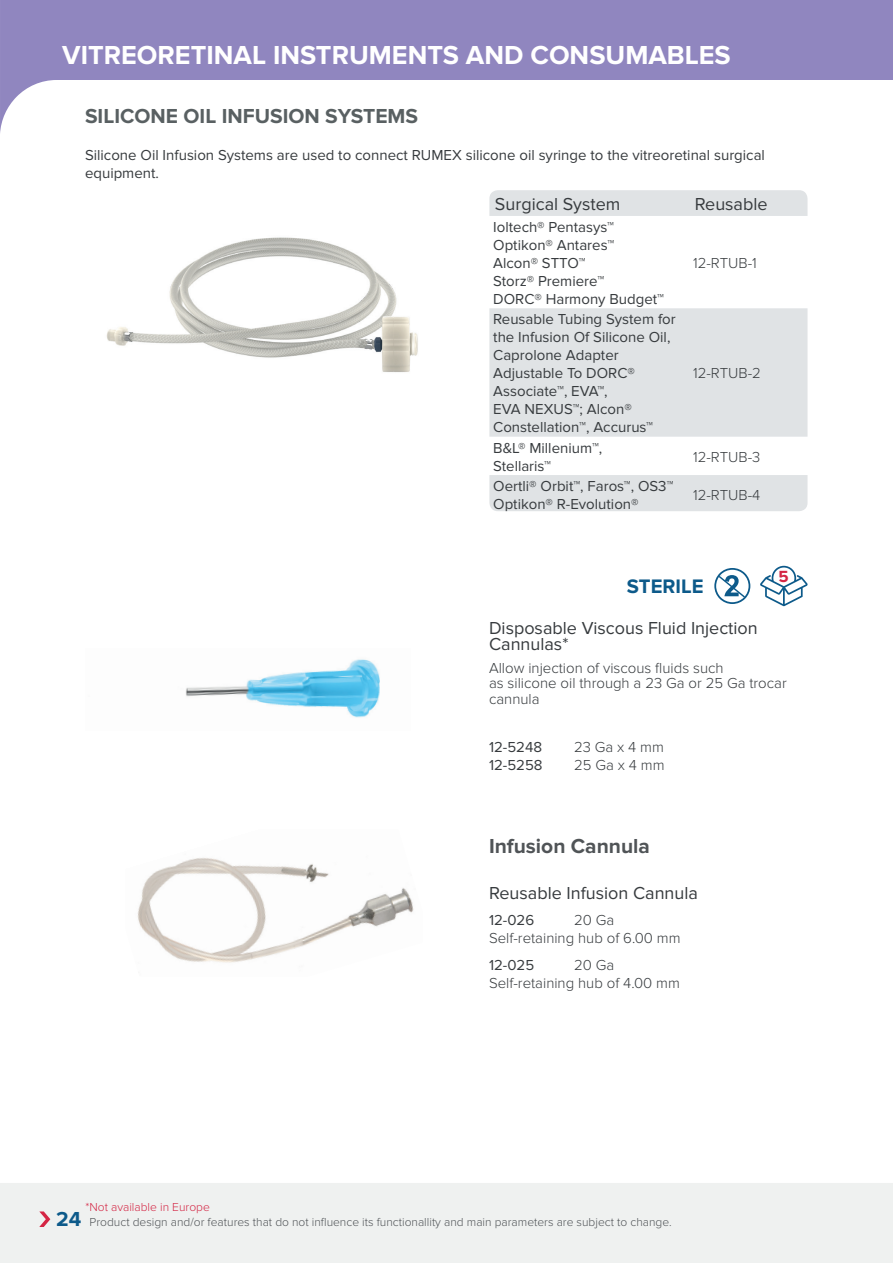
<style>
.page{position:relative;width:893px;height:1263px;background:#fff}
.page>*{position:absolute;margin:0;border:0;box-sizing:border-box;transform-origin:0 0}
.t1{font:700 27px "Proxima Nova";color:#fff}
.t2{font:700 21px "Proxima Nova";color:#596062}
.t3{font:700 21px "Proxima Nova";color:#505457}
.t4{font:700 21px "Proxima Nova";color:#0d5a8a}
.t5{font:700 20.25px "Proxima Nova";color:#0d5a8a}
.t6{font:18px/15.6px "Proxima Nova";color:#373b3e}
.t7{font:700 16.8px "Proxima Nova";color:#d42544}
.t8{font:15px/18px "Proxima Nova";color:#373b3e}
.t9{font:300 15px/15.6px "Proxima Nova";color:#373b3e}
.t10{font:300 12px "Proxima Nova";color:#505457}
.t11{font:300 12px "Proxima Nova";color:#d42544}
</style>
<div class="page">
<div style="left:0;top:1183px;width:893px;height:80px;background:#eff1f0"></div>
<svg style="left:39px;top:1211px;width:11px;height:16px"></svg>
<svg style="left:1px;top:0;width:892px;height:126px;fill:#9086bf"></svg>
<hr style="left:0;top:0;width:1px;height:134px;background:#9086bf">
<img style="left:106px;top:237px;width:312px;height:135px">
<img style="left:186px;top:659px;width:194px;height:59px">
<img style="left:137px;top:858px;width:277px;height:105px">
<div style="left:489px;top:190px;width:318px;height:26px;background:#e0e3e5"></div>
<svg style="left:489px;top:308px;width:318px;height:203px;fill:#e0e3e5"></svg>
<svg style="left:714px;top:568px;width:36px;height:36px"></svg>
<svg style="left:760px;top:566px;width:48px;height:40px"></svg>
<h1 class="t1" style="left:62px;top:40px;width:670px">VITREORETINAL INSTRUMENTS AND CONSUMABLES</h1>
<h2 class="t2" style="left:85px;top:104px;width:335px">SILICONE OIL INFUSION SYSTEMS</h2>
<p class="t8" style="left:85px;top:146px;width:681px">Silicone Oil Infusion Systems are used to connect RUMEX silicone oil syringe to the vitreoretinal surgical equipment.</p>
<p class="t6" style="left:495px;top:196px;width:127px">Surgical System</p>
<p class="t6" style="left:695px;top:196px;width:74px">Reusable</p>
<p class="t8" style="left:493px;top:218px;width:172px">Ioltech® Pentasys™<br>Optikon® Antares™<br>Alcon® STTO™<br>Storz® Premiere™<br>DORC® Harmony Budget™</p>
<p class="t9" style="left:693px;top:255px;width:65px">12-RTUB-1</p>
<p class="t8" style="left:493px;top:311px;width:184px">Reusable Tubing System for the Infusion Of Silicone Oil,<br>Caprolone Adapter<br>Adjustable To DORC®<br>Associate™, EVA™,<br>EVA NEXUS™; Alcon®<br>Constellation™, Accurus™</p>
<p class="t9" style="left:693px;top:366px;width:69px">12-RTUB-2</p>
<p class="t8" style="left:493px;top:439px;width:111px">B&amp;L® Millenium™,<br>Stellaris™</p>
<p class="t9" style="left:693px;top:449px;width:69px">12-RTUB-3</p>
<p class="t8" style="left:493px;top:477px;width:182px">Oertli® Orbit™, Faros™, OS3™<br>Optikon® R-Evolution®</p>
<p class="t9" style="left:693px;top:487px;width:69px">12-RTUB-4</p>
<h3 class="t5" style="left:627px;top:574px;width:78px">STERILE</h3>
<p class="t7" style="left:778px;top:567px;width:12px">5</p>
<p class="t6" style="left:489px;top:621px;width:270px">Disposable Viscous Fluid Injection<br>Cannulas*</p>
<p class="t9" style="left:489px;top:660px;width:299px">Allow injection of viscous fluids such<br>as silicone oil through a 23 Ga or 25 Ga trocar cannula</p>
<p class="t8" style="left:489px;top:738px;width:55px">12-5248</p>
<p class="t9" style="left:574px;top:739px;width:91px">23 Ga x 4 mm</p>
<p class="t8" style="left:489px;top:756px;width:55px">12-5258</p>
<p class="t9" style="left:574px;top:757px;width:92px">25 Ga x 4 mm</p>
<h2 class="t3" style="left:489px;top:834px;width:162px">Infusion Cannula</h2>
<p class="t6" style="left:489px;top:885px;width:210px">Reusable Infusion Cannula</p>
<p class="t8" style="left:489px;top:911px;width:47px">12-026</p>
<p class="t9" style="left:489px;top:911px;width:193px;line-height:18px;text-indent:85px">20 Ga<br>Self-retaining hub of 6.00 mm</p>
<p class="t8" style="left:489px;top:956px;width:47px">12-025</p>
<p class="t9" style="left:489px;top:956px;width:192px;line-height:18px;text-indent:85px">20 Ga<br>Self-retaining hub of 4.00 mm</p>
<p class="t11" style="left:85px;top:1200px;width:126px">*Not available in Europe</p>
<h2 class="t4" style="left:56px;top:1207px;width:27px">24</h2>
<p class="t10" style="left:90px;top:1215px;width:584px">Product design and/or features that do not influence its functionallity and main parameters are subject to change.</p>
</div>
